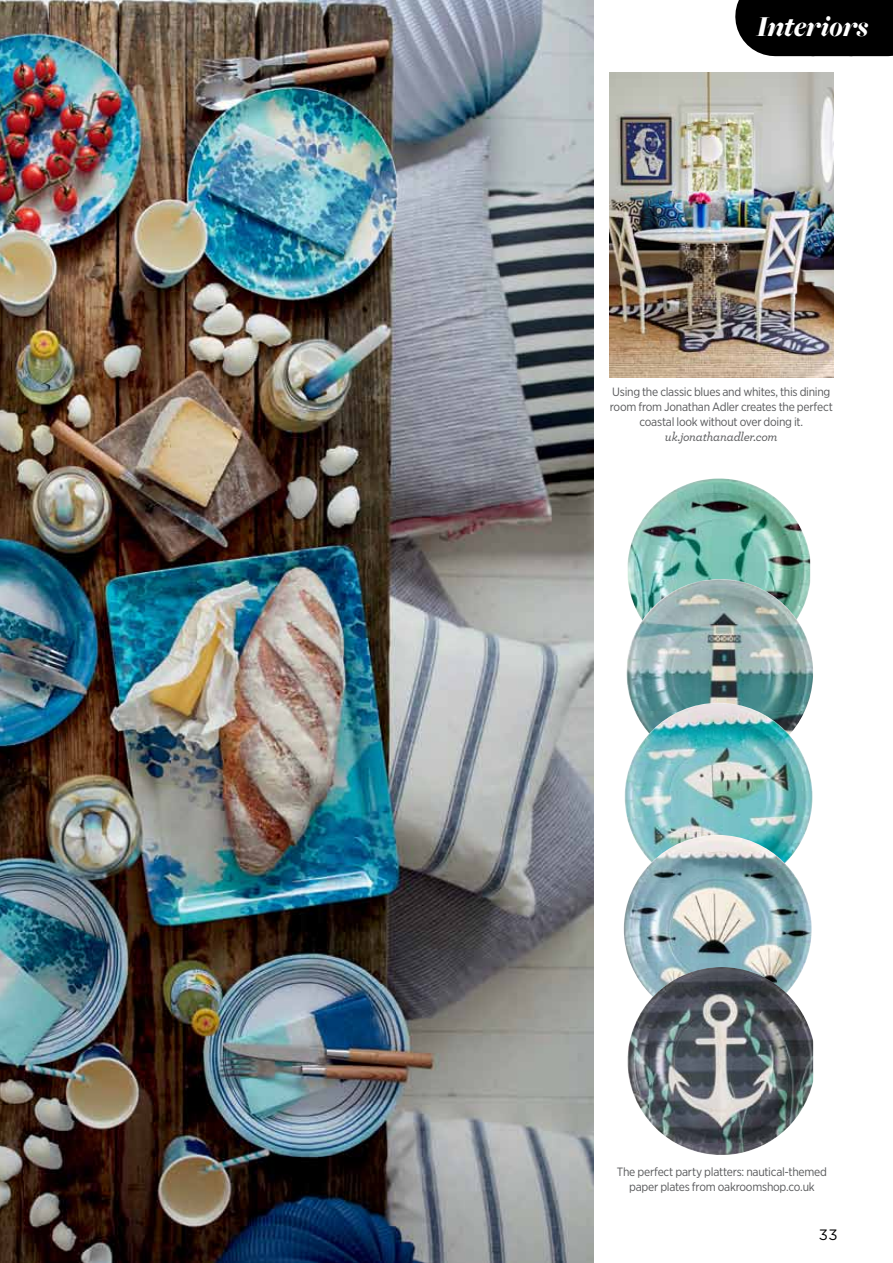
<style>
.page{position:relative;width:893px;height:1263px;background:#fff}
.page>*{position:absolute;margin:0;border:0;box-sizing:border-box;transform-origin:0 0}
.t1{font:italic 900 30px "Freight Big Pro";color:#fff}
.t2{font:15px "Gotham";color:#000}
.t3{font:italic 500 12.75px "Archer";letter-spacing:-.025em;color:#58595b}
.t4{font:12px/15px "Gotham Narrow";letter-spacing:-.02em;color:#58595b;text-align:center}
</style>
<div class="page">
<img style="left:0;top:0;width:593px;height:1263px">
<div style="left:775px;top:0;width:113px;height:56px;background:#000"></div>
<img style="left:627px;top:478px;width:183px;height:142px">
<img style="left:626px;top:579px;width:187px;height:187px;border-radius:92px">
<img style="left:625px;top:703px;width:187px;height:188px;border-radius:94px">
<img style="left:624px;top:835px;width:188px;height:188px;border-radius:94px">
<img style="left:627px;top:967px;width:186px;height:188px">
<img style="left:609px;top:72px;width:224px;height:305px">
<h1 class="t1" style="left:756px;top:7px;width:113px">Interiors</h1>
<p class="t4" style="left:610px;top:384px;width:225px">Using the classic blues and whites, this dining room from Jonathan Adler creates the perfect coastal look without over doing it.</p>
<p class="t3" style="left:665px;top:427px;width:114px">uk.jonathanadler.com</p>
<p class="t4" style="left:617px;top:1164px;width:212px">The perfect party platters: nautical-themed paper plates from oakroomshop.co.uk</p>
<p class="t2" style="left:819px;top:1225px;width:20px">33</p>
</div>
